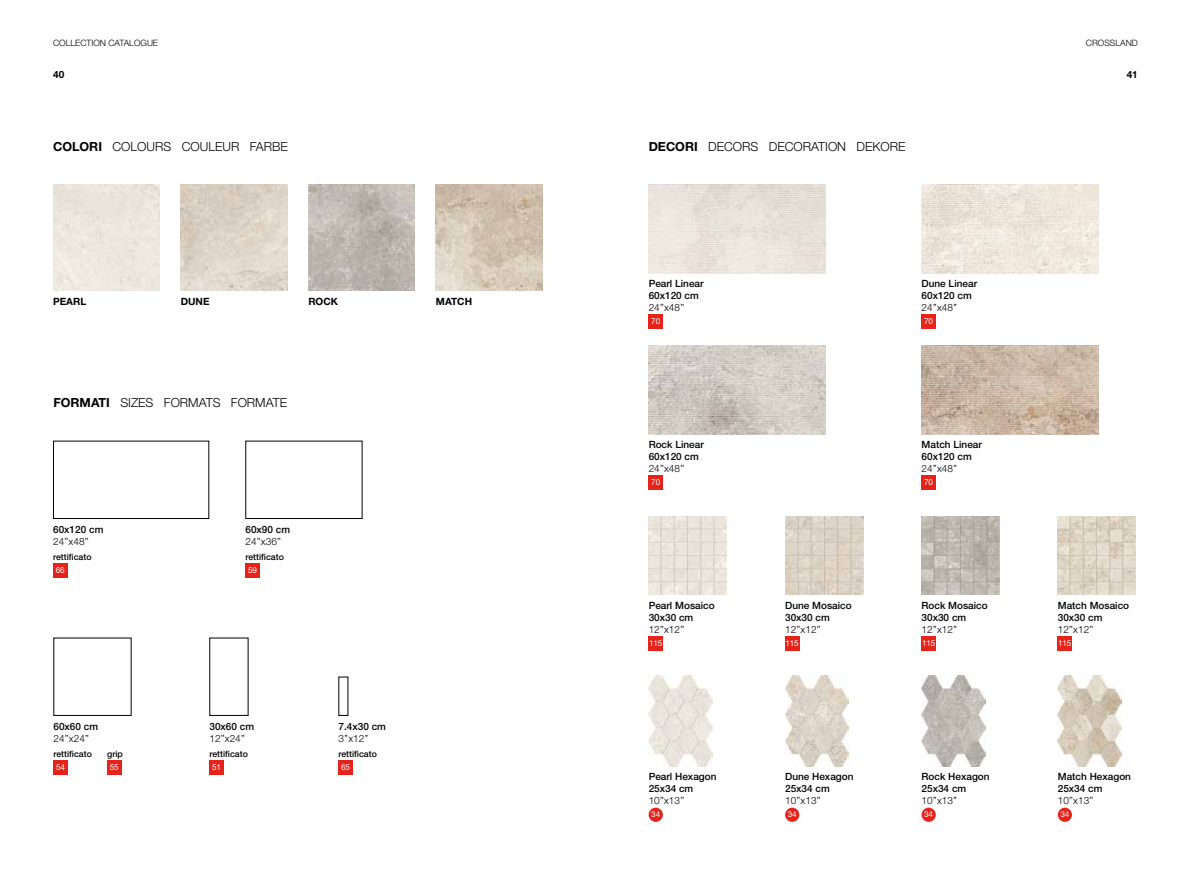
<style>
.page{position:relative;width:1191px;height:869px;background:#fff}
.page>*{position:absolute;margin:0;border:0;box-sizing:border-box;transform-origin:0 0}
.t1{font:300 12.5px "Helvetica Neue LT Std";color:#000}
.t2{font:500 10px/12px "Helvetica Neue LT Std";color:#000}
.t3{font:300 10px "Helvetica Neue LT Std";color:#000}
.t4{font:700 10px "Helvetica Neue LT Std";color:#000}
.t5{font:500 8.75px "Helvetica Neue LT Std";color:#000}
.t6{font:300 8.75px "Helvetica Neue LT Std";color:#000}
.t7{font:8.12px "Helvetica Neue LT Std";letter-spacing:-.02em;color:#fff}
.s1{font-weight:700}
</style>
<div class="page">
<div style="left:648px;top:314px;width:15px;height:15px;background:#e5231b"></div>
<div style="left:921px;top:314px;width:14px;height:15px;background:#e5231b"></div>
<div style="left:648px;top:475px;width:15px;height:14px;background:#e5231b"></div>
<div style="left:921px;top:475px;width:14px;height:14px;background:#e5231b"></div>
<img style="left:921px;top:184px;width:177px;height:89px">
<img style="left:648px;top:345px;width:178px;height:89px">
<img style="left:921px;top:345px;width:177px;height:89px">
<div style="left:648px;top:635px;width:15px;height:14px;background:#e5231b"></div>
<div style="left:785px;top:635px;width:14px;height:14px;background:#e5231b"></div>
<div style="left:921px;top:635px;width:14px;height:14px;background:#e5231b"></div>
<div style="left:1057px;top:635px;width:15px;height:14px;background:#e5231b"></div>
<div style="left:648px;top:807px;width:15px;height:14px;background:#e5231b;border-radius:50%"></div>
<div style="left:921px;top:807px;width:14px;height:14px;background:#e5231b;border-radius:50%"></div>
<div style="left:1057px;top:807px;width:15px;height:14px;background:#e5231b;border-radius:50%"></div>
<div style="left:785px;top:807px;width:14px;height:14px;background:#e5231b;border-radius:50%"></div>
<img style="left:181px;top:184px;width:106px;height:107px">
<img style="left:308px;top:184px;width:107px;height:107px">
<img style="left:436px;top:184px;width:106px;height:107px">
<div style="left:245px;top:562px;width:15px;height:15px;background:#e5231b"></div>
<div style="left:53px;top:562px;width:14px;height:15px;background:#e5231b"></div>
<div style="left:53px;top:760px;width:15px;height:14px;background:#e5231b"></div>
<div style="left:107px;top:760px;width:14px;height:14px;background:#e5231b"></div>
<div style="left:209px;top:760px;width:15px;height:14px;background:#e5231b"></div>
<div style="left:338px;top:760px;width:15px;height:14px;background:#e5231b"></div>
<img style="left:648px;top:516px;width:78px;height:78px">
<img style="left:648px;top:675px;width:64px;height:90px">
<img style="left:785px;top:675px;width:64px;height:90px">
<img style="left:921px;top:675px;width:64px;height:90px">
<img style="left:1057px;top:675px;width:64px;height:90px">
<img style="left:785px;top:516px;width:78px;height:78px">
<img style="left:921px;top:516px;width:78px;height:78px">
<img style="left:1057px;top:516px;width:78px;height:78px">
<p class="t6" style="left:53px;top:38px;width:106px">COLLECTION CATALOGUE</p>
<p class="t6" style="left:1086px;top:38px;width:53px">CROSSLAND</p>
<p class="t4" style="left:53px;top:68px;width:13px">40</p>
<p class="t4" style="left:1126px;top:68px;width:13px">41</p>
<p class="t1" style="left:53px;top:139px;width:236px"><span class="s1">COLORI</span> COLOURS COULEUR FARBE</p>
<p class="t1" style="left:648px;top:139px;width:258px"><span class="s1">DECORI</span> DECORS DECORATION DEKORE</p>
<p class="t4" style="left:53px;top:295px;width:35px">PEARL</p>
<p class="t4" style="left:181px;top:295px;width:30px">DUNE</p>
<p class="t4" style="left:308px;top:295px;width:31px">ROCK</p>
<p class="t4" style="left:436px;top:295px;width:38px">MATCH</p>
<p class="t1" style="left:53px;top:395px;width:235px"><span class="s1">FORMATI</span> SIZES FORMATS FORMATE</p>
<p class="t2" style="left:53px;top:522px;width:52px">60x120 cm</p>
<p class="t3" style="left:53px;top:534px;width:37px">24’’x48’’</p>
<p class="t5" style="left:53px;top:551px;width:40px">rettificato</p>
<p class="t7" style="left:56px;top:564px;width:10px">66</p>
<p class="t2" style="left:53px;top:720px;width:46px">60x60 cm</p>
<p class="t3" style="left:53px;top:732px;width:37px">24’’x24’’</p>
<p class="t5" style="left:53px;top:748px;width:40px">rettificato</p>
<p class="t7" style="left:56px;top:761px;width:10px">54</p>
<p class="t5" style="left:107px;top:748px;width:17px">grip</p>
<p class="t7" style="left:110px;top:761px;width:10px">55</p>
<p class="t2" style="left:245px;top:522px;width:46px">60x90 cm</p>
<p class="t3" style="left:245px;top:534px;width:37px">24’’x36’’</p>
<p class="t5" style="left:245px;top:551px;width:40px">rettificato</p>
<p class="t7" style="left:248px;top:564px;width:10px">59</p>
<p class="t2" style="left:209px;top:720px;width:46px">30x60 cm</p>
<p class="t3" style="left:209px;top:732px;width:37px">12’’x24’’</p>
<p class="t5" style="left:209px;top:748px;width:40px">rettificato</p>
<p class="t7" style="left:212px;top:761px;width:10px">51</p>
<p class="t2" style="left:338px;top:720px;width:49px">7.4x30 cm</p>
<p class="t3" style="left:338px;top:732px;width:32px">3’’x12’’</p>
<p class="t5" style="left:338px;top:748px;width:40px">rettificato</p>
<p class="t7" style="left:341px;top:761px;width:10px">65</p>
<p class="t2" style="left:648px;top:277px;width:57px">Pearl Linear<br>60x120 cm</p>
<p class="t3" style="left:648px;top:301px;width:37px">24’’x48’’</p>
<p class="t7" style="left:651px;top:316px;width:10px">70</p>
<p class="t2" style="left:648px;top:438px;width:57px">Rock Linear<br>60x120 cm</p>
<p class="t3" style="left:648px;top:462px;width:37px">24’’x48’’</p>
<p class="t7" style="left:651px;top:477px;width:10px">70</p>
<p class="t2" style="left:648px;top:598px;width:67px">Pearl Mosaico<br>30x30 cm</p>
<p class="t3" style="left:648px;top:622px;width:37px">12’’x12’’</p>
<p class="t7" style="left:649px;top:637px;width:15px">115</p>
<p class="t2" style="left:648px;top:770px;width:69px">Pearl Hexagon<br>25x34 cm</p>
<p class="t3" style="left:648px;top:794px;width:37px">10’’x13’’</p>
<p class="t7" style="left:651px;top:809px;width:10px">34</p>
<p class="t2" style="left:785px;top:598px;width:68px">Dune Mosaico<br>30x30 cm</p>
<p class="t3" style="left:785px;top:622px;width:37px">12’’x12’’</p>
<p class="t7" style="left:785px;top:637px;width:15px">115</p>
<p class="t2" style="left:785px;top:770px;width:70px">Dune Hexagon<br>25x34 cm</p>
<p class="t3" style="left:785px;top:794px;width:37px">10’’x13’’</p>
<p class="t7" style="left:787px;top:809px;width:10px">34</p>
<p class="t2" style="left:921px;top:277px;width:57px">Dune Linear<br>60x120 cm</p>
<p class="t3" style="left:921px;top:301px;width:37px">24’’x48’’</p>
<p class="t7" style="left:924px;top:316px;width:10px">70</p>
<p class="t2" style="left:921px;top:438px;width:62px">Match Linear<br>60x120 cm</p>
<p class="t3" style="left:921px;top:462px;width:37px">24’’x48’’</p>
<p class="t7" style="left:924px;top:477px;width:10px">70</p>
<p class="t2" style="left:921px;top:598px;width:68px">Rock Mosaico<br>30x30 cm</p>
<p class="t3" style="left:921px;top:622px;width:37px">12’’x12’’</p>
<p class="t7" style="left:922px;top:637px;width:15px">115</p>
<p class="t2" style="left:921px;top:770px;width:69px">Rock Hexagon<br>25x34 cm</p>
<p class="t3" style="left:921px;top:794px;width:37px">10’’x13’’</p>
<p class="t7" style="left:924px;top:809px;width:10px">34</p>
<p class="t2" style="left:1057px;top:598px;width:73px">Match Mosaico<br>30x30 cm</p>
<p class="t3" style="left:1057px;top:622px;width:37px">12’’x12’’</p>
<p class="t7" style="left:1058px;top:637px;width:15px">115</p>
<p class="t2" style="left:1057px;top:770px;width:75px">Match Hexagon<br>25x34 cm</p>
<p class="t3" style="left:1057px;top:794px;width:37px">10’’x13’’</p>
<p class="t7" style="left:1060px;top:809px;width:10px">34</p>
</div>
